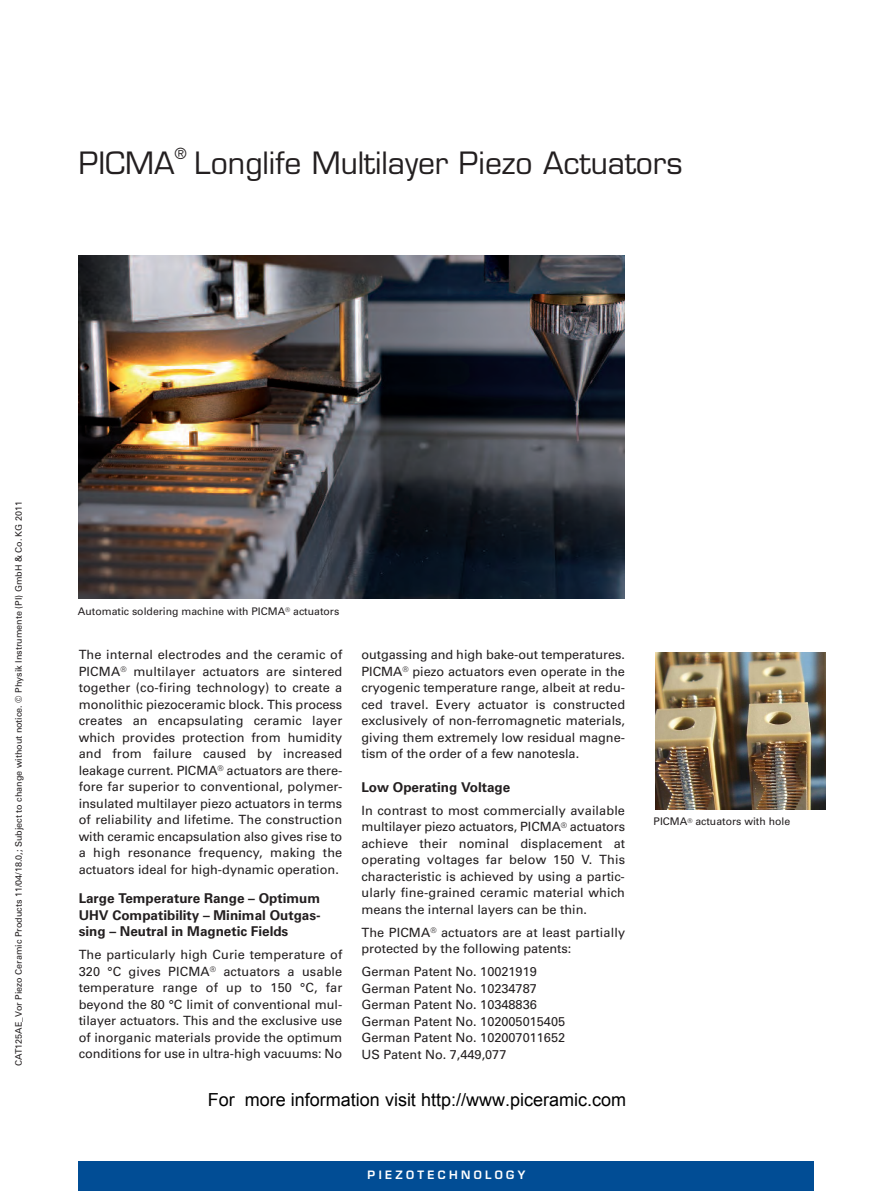
<style>
.page{position:relative;width:893px;height:1191px;background:#fff}
.page>*{position:absolute;margin:0;border:0;box-sizing:border-box;transform-origin:0 0}
.t1{font:30px "Eurostile";color:#231f20}
.t2{font:18px "Arial";color:#000}
.t3{font:15px "Eurostile";color:#231f20}
.t4{font:700 13.5px/16.5px "Univers";color:#231f20;text-align:justify}
.t5{font:12.75px/16.5px "Univers";color:#231f20;text-align:justify}
.t6{font:600 11.25px "Eurostile LT";letter-spacing:.3em;color:#fff}
.t7{font:10.5px "Univers";color:#231f20}
.t8{font:9px "Univers";color:#231f20}
</style>
<div class="page">
<img style="left:79px;top:255px;width:545px;height:343px">
<div style="left:79px;top:1161px;width:735px;height:30px;background:#014d95"></div>
<img style="left:656px;top:652px;width:169px;height:157px">
<p class="t1" style="left:79px;top:145px;width:97px">PICMA</p>
<p class="t3" style="left:175px;top:144px;width:13px">®</p>
<p class="t1" style="left:194px;top:145px;width:490px">Longlife Multilayer Piezo Actuators</p>
<p class="t8" style="left:13px;top:1066px;width:566px;rotate:-90deg">C A T A521 E _ V o r P oze i C e r a m i c P r o d u c t s ; ,0.81/40/11 S u b ej c t ot c h na g e w ht i o u t n o i t c e ©. P h y s i k nI s t r u m e n et P( ) I G m b H &amp; C o . K G 1102</p>
<p class="t7" style="left:78px;top:605px;width:263px">Automatic soldering machine with PICMA<sup>®</sup> actuators</p>
<p class="t5" style="left:79px;top:646px;width:265px">The internal electrodes and the ceramic of PICMA<sup>®</sup> multilayer actuators are sintered together (co-firing technology) to create a monolithic piezoceramic block. This process creates an encapsulating ceramic layer which provides protection from humidity and from failure caused by increased leakage current. PICMA<sup>®</sup> actuators are there - fore far superior to conventional, polymer&shy;insulated multilayer piezo actuators in terms of reliability and lifetime. The construction with ceramic encapsulation also gives rise to a high resonance frequency, making the actuators ideal for high-dynamic operation.</p>
<p class="t4" style="left:79px;top:890px;width:243px">Large Temperature Range – Optimum UHV Compatibility – Minimal Outgas&shy;sing – Neutral in Magnetic Fields</p>
<p class="t5" style="left:79px;top:946px;width:265px">The particularly high Curie temperature of 320 °C gives PICMA<sup>®</sup> actuators a usable temperature range of up to 150 °C, far beyond the 80 °C limit of conventional mul&shy;tilayer actuators. This and the exclusive use of inorganic materials provide the optimum conditions for use in ultra-high vacuums: No</p>
<p class="t5" style="left:361px;top:646px;width:265px">outgassing and high bake-out temperatures.<br>PICMA<sup>®</sup> piezo actuators even operate in the cryogenic temperature range, albeit at re du&shy;ced travel. Every actuator is constructed exclusively of non-ferromagnetic materials, giving them extremely low residual magne&shy;tism of the order of a few nanotesla.</p>
<p class="t4" style="left:361px;top:779px;width:150px">Low Operating Voltage</p>
<p class="t5" style="left:361px;top:802px;width:265px">In contrast to most commercially available multilayer piezo actuators, PICMA<sup>®</sup> actuators achieve their nominal displacement at operating voltages far below 150 V. This characteristic is achieved by using a parti c - ularly fine-grained ceramic material which means the internal layers can be thin.</p>
<p class="t5" style="left:361px;top:924px;width:265px">The PICMA<sup>®</sup> actuators are at least partially protected by the following patents:</p>
<p class="t5" style="left:361px;top:963px;width:205px;text-align:left">German Patent No. 10021919<br>German Patent No. 10234787<br>German Patent No. 10348836<br>German Patent No. 102005015405<br>German Patent No. 102007011652<br>US Patent No. 7,449,077</p>
<h2 class="t2" style="left:208px;top:1088px;width:420px">For more information visit http://www.piceramic.com</h2>
<p class="t6" style="left:368px;top:1170px;width:159px">PIEZOTECHNOLOGY</p>
<p class="t7" style="left:654px;top:815px;width:138px">PICMA<sup>®</sup> actuators with hole</p>
</div>
